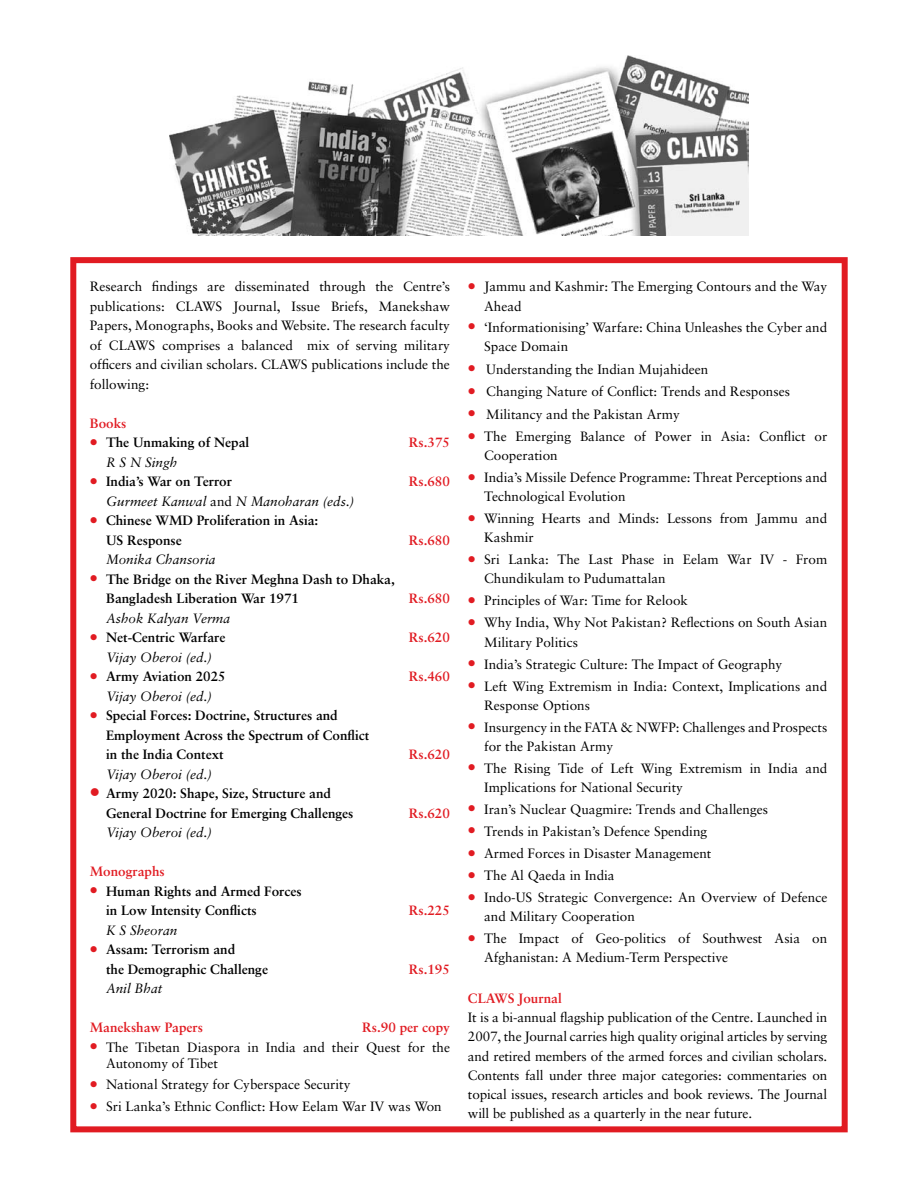
<style>
.page{position:relative;width:918px;height:1188px;background:#fff}
.page>*{position:absolute;margin:0;border:0;box-sizing:border-box;transform-origin:0 0}
.t1{font:13.5px/19px "Sabon";color:#000}
.t2{font:700 13.5px/19.5px "Sabon";color:#000}
.t3{font:italic 13.5px "Sabon";color:#000}
.t4{font:700 13.5px "Sabon";color:#e11b22}
.s1{color:#e11b22}
.s2{font-style:normal}
</style>
<div class="page">
<img style="left:170px;top:56px;width:578px;height:180px">
<div style="left:70px;top:257px;width:778px;height:875px;border:6px solid #e11b22"></div>
<p class="t1" style="left:90px;top:276px;width:362px;line-height:19.5px;text-align:justify">Research findings are disseminated through the Centre’s publications: CLAWS Journal, Issue Briefs, Manekshaw Papers, Monographs, Books and Website. The research faculty of CLAWS comprises a balanced mix of serving military officers and civilian scholars. CLAWS publications include the following:</p>
<p class="t4" style="left:90px;top:414px;width:38px">Books</p>
<p class="t2" style="left:90px;top:432px;width:161px"><span class="s1">●</span> The Unmaking of Nepal</p>
<p class="t4" style="left:409px;top:434px;width:43px">Rs.375</p>
<p class="t3" style="left:106px;top:454px;width:73px">R S N Singh</p>
<p class="t2" style="left:90px;top:471px;width:144px"><span class="s1">●</span> India’s War on Terror</p>
<p class="t4" style="left:409px;top:473px;width:43px">Rs.680</p>
<p class="t3" style="left:106px;top:493px;width:250px">Gurmeet Kanwal <span class="s2">and</span> N Manoharan (eds.)</p>
<p class="t2" style="left:106px;top:510px;width:214px;text-indent:-16px"><span class="s1">●</span> Chinese WMD Proliferation in Asia:<br>US Response</p>
<p class="t4" style="left:409px;top:531px;width:43px">Rs.680</p>
<p class="t3" style="left:106px;top:552px;width:111px">Monika Chansoria</p>
<p class="t2" style="left:106px;top:569px;width:290px;text-indent:-16px"><span class="s1">●</span> The Bridge on the River Meghna Dash to Dhaka,<br>Bangladesh Liberation War 1971</p>
<p class="t4" style="left:409px;top:590px;width:43px">Rs.680</p>
<p class="t3" style="left:106px;top:610px;width:126px">Ashok Kalyan Verma</p>
<p class="t2" style="left:90px;top:627px;width:137px"><span class="s1">●</span> Net-Centric Warfare</p>
<p class="t4" style="left:409px;top:629px;width:43px">Rs.620</p>
<p class="t3" style="left:106px;top:649px;width:108px">Vijay Oberoi (ed.)</p>
<p class="t2" style="left:90px;top:666px;width:137px"><span class="s1">●</span> Army Aviation 2025</p>
<p class="t4" style="left:409px;top:668px;width:43px">Rs.460</p>
<p class="t3" style="left:106px;top:688px;width:108px">Vijay Oberoi (ed.)</p>
<p class="t2" style="left:106px;top:705px;width:265px;text-indent:-16px"><span class="s1">●</span> Special Forces: Doctrine, Structures and<br>Employment Across the Spectrum of Conflict in the India Context</p>
<p class="t4" style="left:409px;top:746px;width:43px">Rs.620</p>
<p class="t3" style="left:106px;top:766px;width:108px">Vijay Oberoi (ed.)</p>
<p class="t2" style="left:106px;top:783px;width:249px;text-indent:-16px"><span class="s1">●</span> Army 2020: Shape, Size, Structure and<br>General Doctrine for Emerging Challenges</p>
<p class="t3" style="left:106px;top:824px;width:108px">Vijay Oberoi (ed.)</p>
<p class="t4" style="left:90px;top:863px;width:77px">Monographs</p>
<p class="t2" style="left:106px;top:881px;width:197px;text-indent:-16px"><span class="s1">●</span> Human Rights and Armed Forces in Low Intensity Conflicts</p>
<p class="t3" style="left:106px;top:922px;width:73px">K S Sheoran</p>
<p class="t2" style="left:106px;top:939px;width:164px;text-indent:-16px"><span class="s1">●</span> Assam: Terrorism and<br>the Demographic Challenge</p>
<p class="t4" style="left:409px;top:804px;width:43px">Rs.620</p>
<p class="t4" style="left:409px;top:902px;width:43px">Rs.225</p>
<p class="t4" style="left:409px;top:960px;width:43px">Rs.195</p>
<p class="t3" style="left:106px;top:981px;width:58px">Anil Bhat</p>
<p class="t4" style="left:90px;top:1019px;width:115px">Manekshaw Papers</p>
<p class="t4" style="left:362px;top:1019px;width:89px">Rs.90 per copy</p>
<p class="t1" style="left:106px;top:1039px;width:346px;line-height:16.2px;text-indent:-16px"><span class="s1">●</span> The Tibetan Diaspora in India and their Quest for the<br>Autonomy of Tibet</p>
<p class="t1" style="left:90px;top:1075px;width:262px"><span class="s1">●</span> National Strategy for Cyberspace Security</p>
<p class="t1" style="left:90px;top:1097px;width:353px"><span class="s1">●</span> Sri Lanka’s Ethnic Conflict: How Eelam War IV was Won</p>
<p class="t1" style="left:484px;top:276px;width:345px;line-height:19.5px;text-indent:-16px"><span class="s1">●</span> Jammu and Kashmir: The Emerging Contours and the Way<br>Ahead</p>
<p class="t1" style="left:484px;top:317px;width:345px;line-height:19.5px;text-indent:-16px"><span class="s1">●</span> ‘Informationising’ Warfare: China Unleashes the Cyber and<br>Space Domain</p>
<p class="t1" style="left:468px;top:359px;width:242px"><span class="s1">●</span> Understanding the Indian Mujahideen</p>
<p class="t1" style="left:468px;top:382px;width:323px"><span class="s1">●</span> Changing Nature of Conflict: Trends and Responses</p>
<p class="t1" style="left:468px;top:404px;width:213px"><span class="s1">●</span> Militancy and the Pakistan Army</p>
<p class="t1" style="left:484px;top:427px;width:345px;text-indent:-16px"><span class="s1">●</span> The Emerging Balance of Power in Asia: Conflict or<br>Cooperation</p>
<p class="t1" style="left:484px;top:468px;width:345px;text-indent:-16px"><span class="s1">●</span> India’s Missile Defence Programme: Threat Perceptions and<br>Technological Evolution</p>
<p class="t1" style="left:484px;top:509px;width:345px;text-indent:-16px"><span class="s1">●</span> Winning Hearts and Minds: Lessons from Jammu and<br>Kashmir</p>
<p class="t1" style="left:484px;top:550px;width:345px;text-indent:-16px"><span class="s1">●</span> Sri Lanka: The Last Phase in Eelam War IV - From<br>Chundikulam to Pudumattalan</p>
<p class="t1" style="left:468px;top:591px;width:222px"><span class="s1">●</span> Principles of War: Time for Relook</p>
<p class="t1" style="left:484px;top:613px;width:345px;text-indent:-16px"><span class="s1">●</span> Why India, Why Not Pakistan? Reflections on South Asian<br>Military Politics</p>
<p class="t1" style="left:468px;top:654px;width:316px"><span class="s1">●</span> India’s Strategic Culture: The Impact of Geography</p>
<p class="t1" style="left:484px;top:676px;width:345px;text-indent:-16px"><span class="s1">●</span> Left Wing Extremism in India: Context, Implications and<br>Response Options</p>
<p class="t1" style="left:484px;top:717px;width:345px;text-indent:-16px"><span class="s1">●</span> Insurgency in the FATA &amp; NWFP: Challenges and Prospects for the Pakistan Army</p>
<p class="t1" style="left:484px;top:758px;width:345px;text-indent:-16px"><span class="s1">●</span> The Rising Tide of Left Wing Extremism in India and<br>Implications for National Security</p>
<p class="t1" style="left:468px;top:800px;width:302px"><span class="s1">●</span> Iran’s Nuclear Quagmire: Trends and Challenges</p>
<p class="t1" style="left:468px;top:822px;width:241px"><span class="s1">●</span> Trends in Pakistan’s Defence Spending</p>
<p class="t1" style="left:468px;top:844px;width:245px"><span class="s1">●</span> Armed Forces in Disaster Management</p>
<p class="t1" style="left:468px;top:866px;width:148px"><span class="s1">●</span> The Al Qaeda in India</p>
<p class="t1" style="left:484px;top:888px;width:345px;text-indent:-16px"><span class="s1">●</span> Indo-US Strategic Convergence: An Overview of Defence and Military Cooperation</p>
<p class="t1" style="left:484px;top:929px;width:345px;text-indent:-16px"><span class="s1">●</span> The Impact of Geo-politics of Southwest Asia on<br>Afghanistan: A Medium-Term Perspective</p>
<p class="t4" style="left:468px;top:990px;width:95px">CLAWS Journal</p>
<p class="t1" style="left:468px;top:1008px;width:361px;text-align:justify">It is a bi-annual flagship publication of the Centre. Launched in 2007, the Journal carries high quality original articles by serving and retired members of the armed forces and civilian scholars.<br>Contents fall under three major categories: commentaries on topical issues, research articles and book reviews. The Journal will be published as a quarterly in the near future.</p>
</div>
